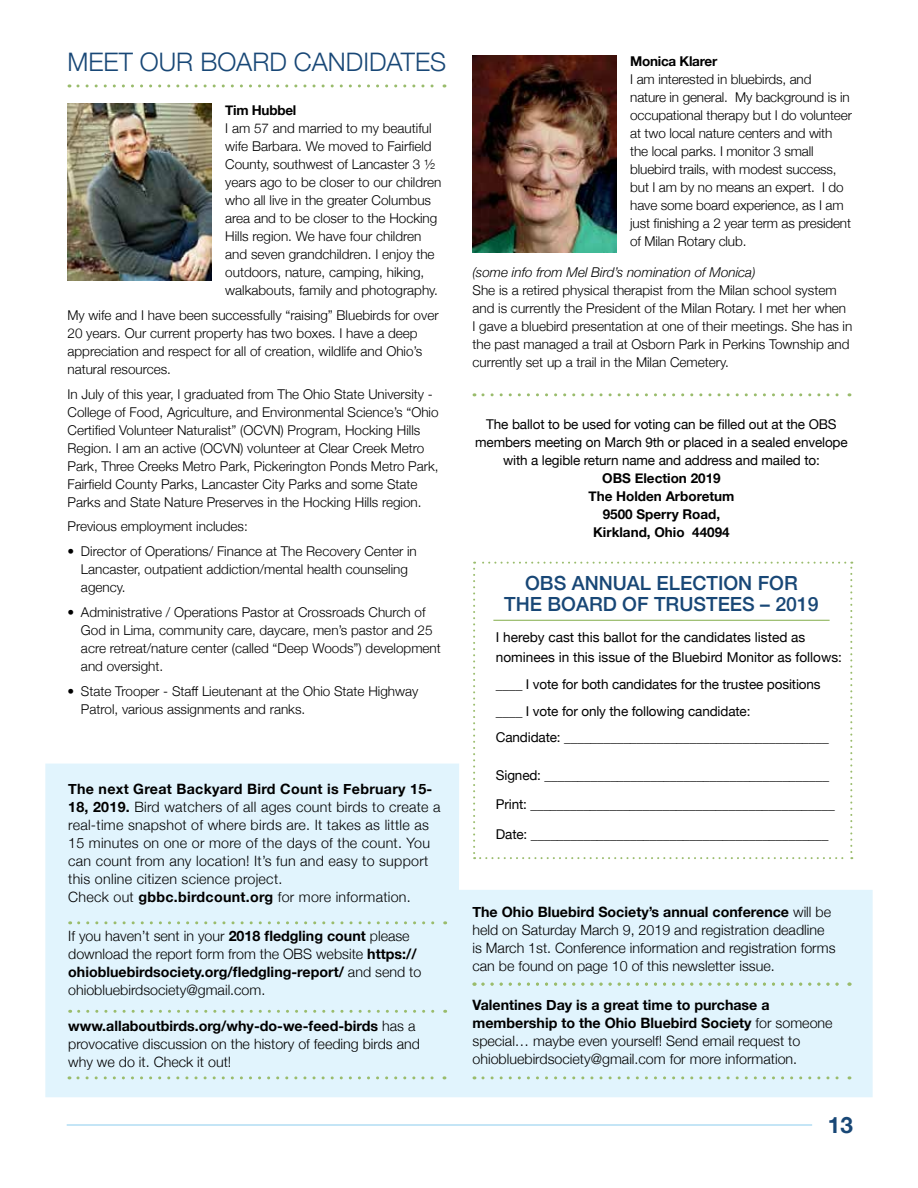
<style>
.page{position:relative;width:918px;height:1188px;background:#fff}
.page>*{position:absolute;margin:0;border:0;box-sizing:border-box;transform-origin:0 0}
.t1{font:300 25.5px "Helvetica Neue";color:#184776}
.t2{font:700 22.5px "Helvetica Neue";color:#184776}
.t3{font:500 19.5px/21px "Helvetica Neue";color:#184776;text-align:center}
.t4{font:300 14.25px/18px "Helvetica Neue";color:#000}
.t5{font:300 14.25px/18px "Helvetica Neue";letter-spacing:.02em;color:#000}
.t6{font:13.65px/19.8px "Helvetica Neue";color:#000}
.t7{font:300 13.5px/18px "Helvetica Neue";color:#000}
.t8{font:13.5px/18px "Helvetica Neue";letter-spacing:-.01em;color:#000;text-align:center}
.t9{font:700 13.5px/18px "Helvetica Neue";color:#000;text-align:center}
.t10{font:italic 300 13.5px "Helvetica Neue";color:#000}
.t11{font:700 13.5px "Helvetica Neue";letter-spacing:-.02em;color:#000}
.s1{font-weight:700}
</style>
<div class="page">
<svg style="left:45px;top:764px;width:828px;height:333px;background:#e3f4fd"></svg>
<svg style="left:78px;top:84px;width:367px;height:3px"></svg>
<svg style="left:483px;top:393px;width:367px;height:3px"></svg>
<img style="left:472px;top:55px;width:145px;height:198px">
<img style="left:68px;top:103px;width:144px;height:178px">
<svg style="left:473px;top:562px;width:379px;height:297px"></svg>
<hr style="left:493px;top:620px;width:337px;height:1px;background:#9abc6c">
<svg style="left:79px;top:921px;width:367px;height:3px"></svg>
<svg style="left:483px;top:982px;width:367px;height:4px"></svg>
<svg style="left:483px;top:1076px;width:367px;height:3px"></svg>
<svg style="left:78px;top:1076px;width:367px;height:3px"></svg>
<svg style="left:79px;top:1010px;width:367px;height:3px"></svg>
<hr style="left:67px;top:1125px;width:745px;height:1px;background:#8bcdee">
<h1 class="t1" style="left:68px;top:42px;width:380px">MEET OUR BOARD CANDIDATES</h1>
<p class="t11" style="left:225px;top:100px;width:73px">Tim Hubbel</p>
<p class="t7" style="left:225px;top:118px;width:218px">I am 57 and married to my beautiful wife Barbara. We moved to Fairfield County, southwest of Lancaster 3 ½ years ago to be closer to our children who all live in the greater Columbus area and to be closer to the Hocking Hills region. We have four children and seven grandchildren. I enjoy the outdoors, nature, camping, hiking, walkabouts, family and photography.</p>
<p class="t7" style="left:67px;top:305px;width:373px">My wife and I have been successfully “raising” Bluebirds for over 20 years. Our current property has two boxes. I have a deep appreciation and respect for all of creation, wildlife and Ohio’s natural resources.</p>
<p class="t7" style="left:67px;top:384px;width:373px">In July of this year, I graduated from The Ohio State University - College of Food, Agriculture, and Environmental Science’s “Ohio Certified Volunteer Naturalist” (OCVN) Program, Hocking Hills Region. I am an active (OCVN) volunteer at Clear Creek Metro Park, Three Creeks Metro Park, Pickerington Ponds Metro Park, Fairfield County Parks, Lancaster City Parks and some State Parks and State Nature Preserves in the Hocking Hills region.</p>
<p class="t7" style="left:67px;top:517px;width:182px">Previous employment includes:</p>
<p class="t7" style="left:81px;top:541px;width:337px;text-indent:-14px">• Director of Operations/ Finance at The Recovery Center in<br>Lancaster, outpatient addiction/mental health counseling agency.</p>
<p class="t7" style="left:81px;top:602px;width:361px;text-indent:-14px">• Administrative / Operations Pastor at Crossroads Church of God in Lima, community care, daycare, men’s pastor and 25 acre retreat/nature center (called “Deep Woods”) development and oversight.</p>
<p class="t7" style="left:81px;top:681px;width:339px;text-indent:-14px">• State Trooper - Staff Lieutenant at the Ohio State Highway<br>Patrol, various assignments and ranks.</p>
<p class="t5" style="left:68px;top:779px;width:374px"><span class="s1">The next Great Backyard Bird Count is February 15- 18, 2019.</span> Bird watchers of all ages count birds to create a real-time snapshot of where birds are. It takes as little as 15 minutes on one or more of the days of the count. You can count from any location! It’s fun and easy to support this online citizen science project.<br>Check out <span class="s1">gbbc.birdcount.org</span> for more information.</p>
<p class="t4" style="left:68px;top:926px;width:355px">If you haven’t sent in your <span class="s1">2018 fledgling count</span> please download the report form from the OBS website <span class="s1">https:// ohiobluebirdsociety.org/fledgling-report/</span> and send to ohiobluebirdsociety@gmail.com.</p>
<p class="t4" style="left:68px;top:1016px;width:353px"><span class="s1">www.allaboutbirds.org/why-do-we-feed-birds</span> has a provocative discussion on the history of feeding birds and why we do it. Check it out!</p>
<p class="t11" style="left:630px;top:50px;width:88px">Monica Klarer</p>
<p class="t7" style="left:630px;top:69px;width:223px">I am interested in bluebirds, and<br>nature in general. My background is in occupational therapy but I do volunteer at two local nature centers and with the local parks. I monitor 3 small bluebird trails, with modest success, but I am by no means an expert. I do have some board experience, as I am just finishing a 2 year term as president of Milan Rotary club.</p>
<p class="t10" style="left:472px;top:262px;width:285px">(some info from Mel Bird’s nomination of Monica)</p>
<p class="t7" style="left:472px;top:280px;width:381px">She is a retired physical therapist from the Milan school system and is currently the President of the Milan Rotary. I met her when I gave a bluebird presentation at one of their meetings. She has in the past managed a trail at Osborn Park in Perkins Township and currently set up a trail in the Milan Cemetery.</p>
<p class="t8" style="left:475px;top:416px;width:374px">The ballot to be used for voting can be filled out at the OBS members meeting on March 9th or placed in a sealed envelope with a legible return name and address and mailed to:</p>
<p class="t9" style="left:589px;top:469px;width:147px">OBS Election 2019<br>The Holden Arboretum<br>9500 Sperry Road,<br>Kirkland, Ohio 44094</p>
<h3 class="t3" style="left:504px;top:571px;width:316px">OBS ANNUAL ELECTION FOR<br>THE BOARD OF TRUSTEES – 2019</h3>
<p class="t6" style="left:496px;top:629px;width:348px">I hereby cast this ballot for the candidates listed as nominees in this issue of the Bluebird Monitor as follows:</p>
<p class="t8" style="left:496px;top:672px;width:335px;line-height:26.5px;text-align:left">____ I vote for both candidates for the trustee positions ____ I vote for only the following candidate:<br>Candidate: ________________________________________</p>
<p class="t8" style="left:496px;top:766px;width:335px">Signed: ___________________________________________</p>
<p class="t8" style="left:496px;top:796px;width:340px">Print: ______________________________________________</p>
<p class="t8" style="left:496px;top:826px;width:334px">Date: _____________________________________________</p>
<p class="t4" style="left:472px;top:902px;width:365px"><span class="s1">The Ohio Bluebird Society’s annual conference</span> will be held on Saturday March 9, 2019 and registration deadline is March 1st. Conference information and registration forms can be found on page 10 of this newsletter issue.</p>
<p class="t4" style="left:472px;top:995px;width:362px"><span class="s1">Valentines Day is a great time to purchase a membership to the Ohio Bluebird Society</span> for someone special… maybe even yourself! Send email request to ohiobluebirdsociety@gmail.com for more information.</p>
<h2 class="t2" style="left:828px;top:1107px;width:27px">13</h2>
</div>
